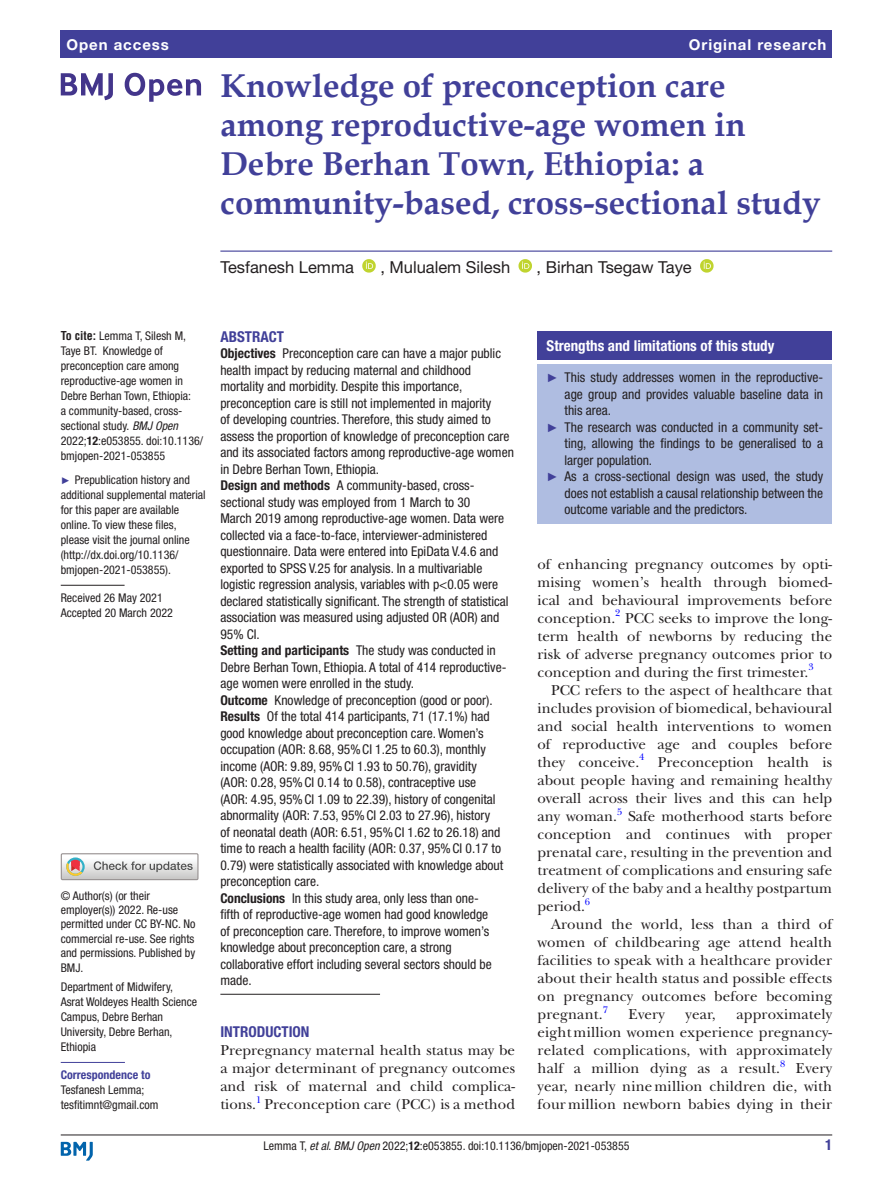
<style>
.page{position:relative;width:893px;height:1191px;background:#fff}
.page>*{position:absolute;margin:0;border:0;box-sizing:border-box;transform-origin:0 0}
.t1{font:700 33px/39px "Book Antiqua";color:#414099}
.t2{font:16.5px "Helvetica Neue LT Std";color:#231f20}
.t3{font:15px/18px "New Baskerville";color:#231f20;text-align:justify}
.t4{font:700 condensed 15px "Helvetica Neue LT Std";color:#fff}
.t5{font:700 15px "Helvetica Neue LT Std";letter-spacing:.065em;color:#fff}
.t6{font:700 condensed 15px "Helvetica Neue LT Std";color:#414099}
.t7{font:condensed 13.5px/16.5px "Helvetica Neue LT Std";color:#231f20}
.t8{font:condensed 12px/15px "Helvetica Neue LT Std";color:#231f20}
.t9{font:700 condensed 12px "Helvetica Neue LT Std";color:#414099}
.t10{font:9.9px "New Baskerville";color:#00f}
.s1{font-family:"Helvetica LT Std";font-weight:700}
.s2{font-style:italic}
.s3{font-weight:700}
.s4{font-family:"Arial";font-stretch:normal;font-size:9.75px;color:#414099}
.s5{font-family:"Arial";font-stretch:normal;font-size:12px;color:#414099}
</style>
<div class="page">
<hr style="left:61px;top:1134px;width:771px;height:1px;background:#231f20">
<svg style="left:61px;top:1141px;width:32px;height:19px"></svg>
<div style="left:61px;top:31px;width:771px;height:27px;background:#414099"></div>
<hr style="left:220px;top:250px;width:612px;height:2px;background:#414099">
<svg style="left:362px;top:259px;width:14px;height:14px"></svg>
<svg style="left:518px;top:259px;width:14px;height:14px"></svg>
<svg style="left:700px;top:259px;width:14px;height:14px"></svg>
<hr style="left:61px;top:585px;width:64px;height:1px;background:#231f20">
<hr style="left:61px;top:1062px;width:64px;height:1px;background:#414099">
<svg style="left:61px;top:73px;width:52px;height:27px"></svg>
<svg style="left:125px;top:73px;width:76px;height:29px"></svg>
<div style="left:61px;top:853px;width:138px;height:27px;border:1px solid #969090"></div>
<svg style="left:61px;top:853px;width:137px;height:26px"></svg>
<hr style="left:220px;top:994px;width:160px;height:1px;background:#231f20">
<div style="left:538px;top:331px;width:294px;height:29px;background:#414099"></div>
<div style="left:538px;top:364px;width:294px;height:159px;background:#afbde1"></div>
<p class="t5" style="left:66px;top:35px;width:104px">Open access</p>
<p class="t5" style="left:689px;top:35px;width:139px">Original research</p>
<h1 class="t1" style="left:220px;top:66px;width:602px">Knowledge of preconception care among reproductive-age women in Debre Berhan Town, Ethiopia: a community-based, cross-sectional study</h1>
<p class="t2" style="left:220px;top:257px;width:135px">Tesfanesh Lemma</p>
<p class="t2" style="left:380px;top:257px;width:131px">, Mulualem Silesh</p>
<p class="t2" style="left:537px;top:257px;width:157px">, Birhan Tsegaw Taye</p>
<p class="t8" style="left:61px;top:328px;width:144px"><span class="s1">To cite:</span> Lemma T, Silesh M,<br>Taye BT. Knowledge of preconception care among reproductive-age women in<br>Debre Berhan Town, Ethiopia:<br>a community-based, cross&shy;sectional study. <span class="s2">BMJ Open<br></span>2022;<span class="s3">12</span>:e053855. doi:10.1136/ bmjopen-2021-053855</p>
<p class="t8" style="left:61px;top:472px;width:146px"><span class="s4">►</span> Prepublication history and additional supplemental material for this paper are available online. To view these files, please visit the journal online (http://dx.doi.org/10.1136/ bmjopen-2021-053855).</p>
<p class="t8" style="left:61px;top:590px;width:114px">Received 26 May 2021<br>Accepted 20 March 2022</p>
<p class="t8" style="left:61px;top:888px;width:136px;line-height:14.4px">© Author(s) (or their employer(s)) 2022. Re-use permitted under CC BY-NC. No commercial re-use. See rights and permissions. Published by<br>BMJ.</p>
<p class="t8" style="left:61px;top:979px;width:138px">Department of Midwifery,<br>Asrat Woldeyes Health Science<br>Campus, Debre Berhan<br>University, Debre Berhan,<br>Ethiopia</p>
<p class="t9" style="left:61px;top:1067px;width:91px">Correspondence to</p>
<p class="t8" style="left:61px;top:1082px;width:99px">Tesfanesh Lemma; tesfitimnt@gmail.com</p>
<p class="t6" style="left:220px;top:327px;width:65px">ABSTRACT</p>
<p class="t7" style="left:220px;top:345px;width:295px"><span class="s3">Objectives</span> Preconception care can have a major public health impact by reducing maternal and childhood mortality and morbidity. Despite this importance, preconception care is still not implemented in majority<br>of developing countries. Therefore, this study aimed to assess the proportion of knowledge of preconception care and its associated factors among reproductive-age women in Debre Berhan Town, Ethiopia.<br><span class="s3">Design and methods</span> A community-based, cross&shy;sectional study was employed from 1 March to 30<br>March 2019 among reproductive-age women. Data were collected via a face-to-face, interviewer-administered questionnaire. Data were entered into EpiData V.4.6 and exported to SPSS V.25 for analysis. In a multivariable logistic regression analysis, variables with p&lt;0.05 were declared statistically significant. The strength of statistical association was measured using adjusted OR (AOR) and 95% CI.<br><span class="s3">Setting and participants</span> The study was conducted in Debre Berhan Town, Ethiopia. A total of 414 reproductive&shy;age women were enrolled in the study.<br><span class="s3">Outcome</span> Knowledge of preconception (good or poor).<br><span class="s3">Results</span> Of the total 414 participants, 71 (17.1%) had good knowledge about preconception care. Women’s occupation (AOR: 8.68, 95%CI 1.25 to 60.3), monthly income (AOR: 9.89, 95%CI 1.93 to 50.76), gravidity<br>(AOR: 0.28, 95%CI 0.14 to 0.58), contraceptive use<br>(AOR: 4.95, 95%CI 1.09 to 22.39), history of congenital abnormality (AOR: 7.53, 95%CI 2.03 to 27.96), history<br>of neonatal death (AOR: 6.51, 95%CI 1.62 to 26.18) and time to reach a health facility (AOR: 0.37, 95%CI 0.17 to 0.79) were statistically associated with knowledge about preconception care.<br><span class="s3">Conclusions</span> In this study area, only less than one-<br>fifth of reproductive-age women had good knowledge<br>of preconception care. Therefore, to improve women’s knowledge about preconception care, a strong collaborative effort including several sectors should be made.</p>
<p class="t6" style="left:220px;top:1023px;width:91px">INTRODUCTION</p>
<p class="t3" style="left:220px;top:1041px;width:296px">Prepregnancy maternal health status may be a major determinant of pregnancy outcomes and risk of maternal and child complica&shy;tions.<sup>1</sup> Preconception care (PCC) is a method</p>
<p class="t4" style="left:547px;top:336px;width:229px">Strengths and limitations of this study</p>
<p class="t7" style="left:547px;top:369px;width:278px"><span class="s5">►</span> This study addresses women in the reproductive-</p>
<p class="t7" style="left:565px;top:386px;width:260px">age group and provides valuable baseline data in</p>
<p class="t7" style="left:565px;top:402px;width:48px">this area.</p>
<p class="t7" style="left:547px;top:419px;width:278px"><span class="s5">►</span> The research was conducted in a community set-</p>
<p class="t7" style="left:565px;top:435px;width:260px">ting, allowing the findings to be generalised to a</p>
<p class="t7" style="left:565px;top:452px;width:89px">larger population.</p>
<p class="t7" style="left:547px;top:468px;width:278px"><span class="s5">►</span> As a cross-sectional design was used, the study</p>
<p class="t7" style="left:565px;top:485px;width:260px">does not establish a causal relationship between the</p>
<p class="t7" style="left:565px;top:501px;width:184px">outcome variable and the predictors.</p>
<p class="t3" style="left:538px;top:555px;width:296px">of enhancing pregnancy outcomes by opti&shy;mising women’s health through biomed&shy;ical and behavioural improvements before conception.<sup>2</sup> PCC seeks to improve the long&shy;term health of newborns by reducing the risk of adverse pregnancy outcomes prior to conception and during the first trimester.</p>
<p class="t10" style="left:808px;top:661px;width:7px">3</p>
<p class="t3" style="left:538px;top:681px;width:296px;text-indent:14px">PCC refers to the aspect of healthcare that includes provision of biomedical, behavioural and social health interventions to women of reproductive age and couples before they conceive.</p>
<p class="t10" style="left:639px;top:751px;width:7px">4</p>
<p class="t3" style="left:538px;top:753px;width:296px;text-indent:120px">Preconception health is about people having and remaining healthy overall across their lives and this can help any woman.</p>
<p class="t10" style="left:617px;top:805px;width:7px">5</p>
<p class="t3" style="left:538px;top:807px;width:296px;text-indent:91px">Safe motherhood starts before conception and continues with proper prenatal care, resulting in the prevention and treatment of complications and ensuring safe delivery of the baby and a healthy postpartum period.</p>
<p class="t10" style="left:585px;top:895px;width:7px">6</p>
<p class="t3" style="left:538px;top:915px;width:296px;text-indent:14px">Around the world, less than a third of women of childbearing age attend health facilities to speak with a healthcare provider about their health status and possible effects on pregnancy outcomes before becoming pregnant.<sup>7</sup></p>
<p class="t3" style="left:538px;top:1005px;width:296px;text-indent:199px">approximately eight million women experience pregnancy&shy;related complications, with approximately half a million dying as a result.</p>
<p class="t3" style="left:629px;top:1005px;width:38px">Every</p>
<p class="t3" style="left:686px;top:1005px;width:32px">year,</p>
<p class="t10" style="left:780px;top:1057px;width:7px">8</p>
<p class="t3" style="left:538px;top:1059px;width:296px;text-indent:258px">Every year, nearly nine million children die, with four million newborn babies dying in their</p>
<p class="t8" style="left:263px;top:1137px;width:368px">Lemma T, <span class="s2">et al</span>. <span class="s2">BMJ Open</span> 2022;<span class="s3">12</span>:e053855. doi:10.1136/bmjopen-2021-053855</p>
<p class="t6" style="left:825px;top:1135px;width:9px">1</p>
</div>
